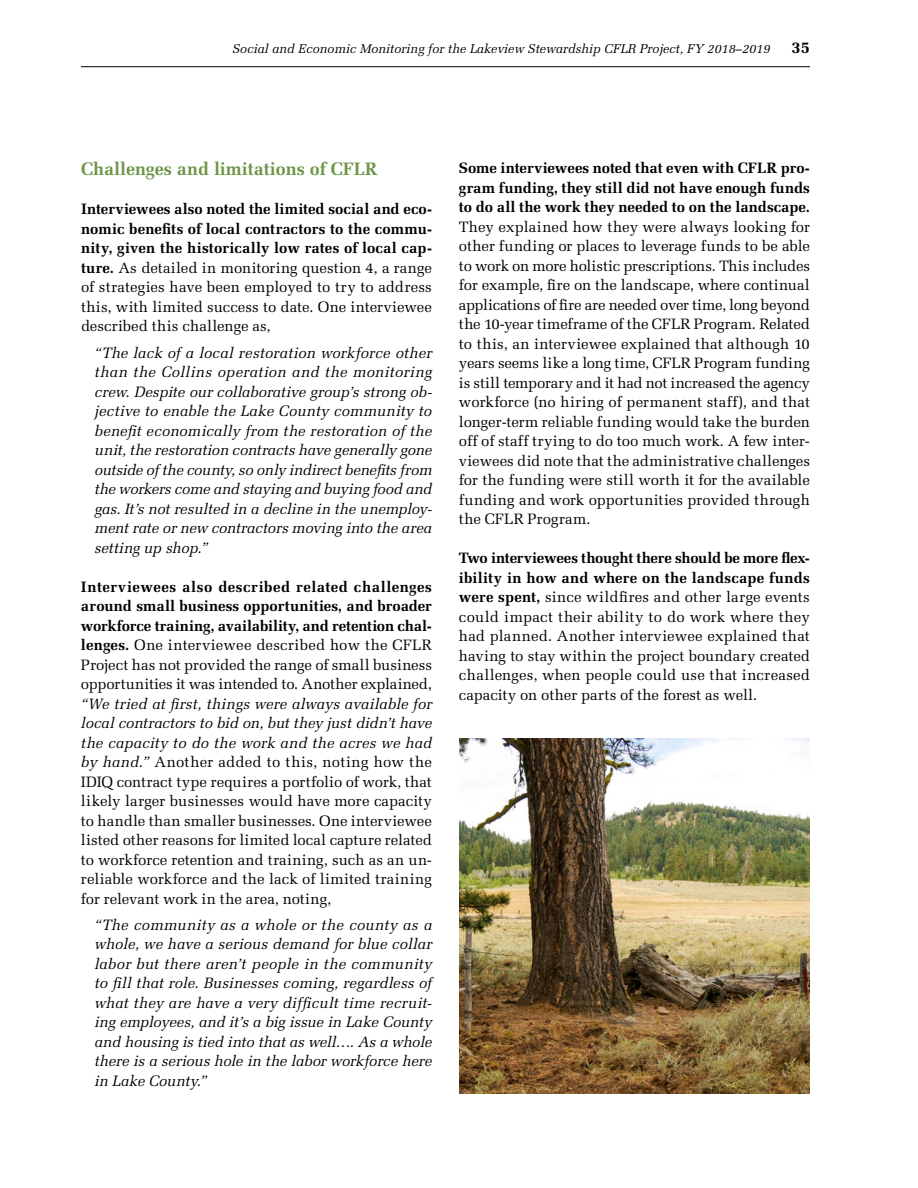
<style>
.page{position:relative;width:918px;height:1188px;background:#fff}
.page>*{position:absolute;margin:0;border:0;box-sizing:border-box;transform-origin:0 0}
.t1{font:700 18px "Melior";color:#6d9548}
.t2{font:700 16.5px "Melior";color:#000}
.t3{font:15px/19.5px "Melior";letter-spacing:.005em;color:#000;text-align:justify}
.t4{font:italic 15px/19.5px "Melior";letter-spacing:-.01em;color:#000;text-align:justify}
.t5{font:700 15px/19.5px "Melior";letter-spacing:-.005em;color:#000;text-align:justify}
.t6{font:italic 12.75px "Melior";color:#000}
.s1{font-weight:700}
.s2{font-weight:400}
.s3{font-style:italic}
</style>
<div class="page">
<hr style="left:81px;top:66px;width:729px;height:1px;background:#000">
<img style="left:459px;top:739px;width:351px;height:354px">
<p class="t6" style="left:232px;top:41px;width:540px">Social and Economic Monitoring for the Lakeview Stewardship CFLR Project, FY 2018–2019</p>
<p class="t2" style="left:792px;top:37px;width:20px">35</p>
<p class="t1" style="left:81px;top:158px;width:298px">Challenges and limitations of CFLR</p>
<p class="t3" style="left:81px;top:200px;width:353px"><span class="s1">Interviewees also noted the limited social and eco&shy;nomic benefits of local contractors to the commu&shy;nity, given the historically low rates of local cap&shy;ture.</span> As detailed in monitoring question 4, a range of strategies have been employed to try to address this, with limited success to date. One interviewee described this challenge as,</p>
<p class="t4" style="left:94px;top:343px;width:339px">“The lack of a local restoration workforce other than the Collins operation and the monitoring crew. Despite our collaborative group’s strong ob&shy;jective to enable the Lake County community to benefit economically from the restoration of the unit, the restoration contracts have generally gone outside of the county, so only indirect benefits from the workers come and staying and buying food and gas. It’s not resulted in a decline in the unemploy&shy;ment rate or new contractors moving into the area setting up shop.”</p>
<p class="t5" style="left:81px;top:577px;width:353px">Interviewees also described related challenges around small business opportunities, and broader workforce training, availability, and retention chal&shy;lenges. <span class="s2">One interviewee described how the CFLR Project has not provided the range of small business opportunities it was intended to. Another explained,</span></p>
<p class="t3" style="left:81px;top:694px;width:353px"><span class="s3">“We tried at first, things were always available for local contractors to bid on, but they just didn’t have the capacity to do the work and the acres we had by hand.”</span> Another added to this, noting how the IDIQ contract type requires a portfolio of work, that likely larger businesses would have more capacity to handle than smaller businesses. One interviewee listed other reasons for limited local capture related to workforce retention and training, such as an un&shy;reliable workforce and the lack of limited training for relevant work in the area, noting,</p>
<p class="t4" style="left:94px;top:915px;width:339px">“The community as a whole or the county as a whole, we have a serious demand for blue collar labor but there aren’t people in the community to fill that role. Businesses coming, regardless of what they are have a very difficult time recruit&shy;ing employees, and it’s a big issue in Lake County and housing is tied into that as well…. As a whole there is a serious hole in the labor workforce here in Lake County.”</p>
<p class="t5" style="left:459px;top:158px;width:352px">Some interviewees noted that even with CFLR pro&shy;gram funding, they still did not have enough funds to do all the work they needed to on the landscape.</p>
<p class="t3" style="left:459px;top:217px;width:353px">They explained how they were always looking for other funding or places to leverage funds to be able to work on more holistic prescriptions. This includes for example, fire on the landscape, where continual applications of fire are needed over time, long beyond the 10-year timeframe of the CFLR Program. Related to this, an interviewee explained that although 10 years seems like a long time, CFLR Program funding is still temporary and it had not increased the agency workforce (no hiring of permanent staff), and that longer-term reliable funding would take the burden off of staff trying to do too much work. A few inter&shy;viewees did note that the administrative challenges for the funding were still worth it for the available funding and work opportunities provided through the CFLR Program.</p>
<p class="t3" style="left:459px;top:548px;width:353px"><span class="s1">Two interviewees thought there should be more flex&shy;ibility in how and where on the landscape funds were spent,</span> since wildfires and other large events could impact their ability to do work where they had planned. Another interviewee explained that having to stay within the project boundary created challenges, when people could use that increased capacity on other parts of the forest as well.</p>
</div>
